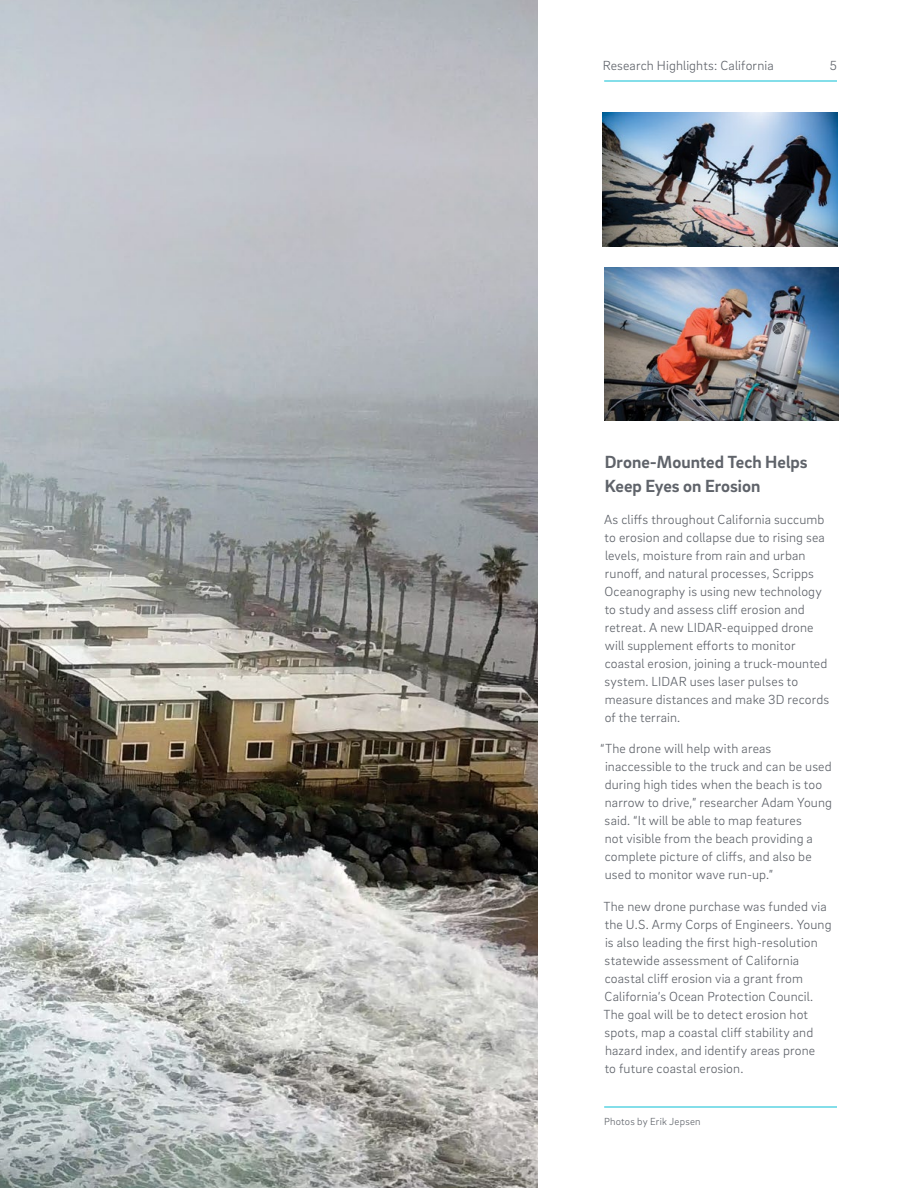
<style>
.page{position:relative;width:918px;height:1188px;background:#fff}
.page>*{position:absolute;margin:0;border:0;box-sizing:border-box;transform-origin:0 0}
.t1{font:700 18px/24px "Brix Sans";color:#5f636a}
.t2{font:300 13.5px/18px "Brix Sans";letter-spacing:.01em;color:#5f636a}
.t3{font:300 10.5px "Brix Sans";letter-spacing:.02em;color:#5f636a}
</style>
<div class="page">
<img style="left:0;top:0;width:538px;height:1188px">
<img style="left:603px;top:112px;width:234px;height:135px">
<img style="left:604px;top:267px;width:235px;height:154px">
<hr style="left:604px;top:81px;width:233px;height:1px;background:#08bed5">
<hr style="left:604px;top:1107px;width:233px;height:1px;background:#08bed5">
<p class="t2" style="left:603px;top:56px;width:172px">Research Highlights: California</p>
<p class="t2" style="left:830px;top:56px;width:9px">5</p>
<h1 class="t1" style="left:605px;top:449px;width:205px">Drone-Mounted Tech Helps<br>Keep Eyes on Erosion</h1>
<p class="t2" style="left:604px;top:510px;width:227px">As cliffs throughout California succumb to erosion and collapse due to rising sea levels, moisture from rain and urban runoff, and natural processes, Scripps Oceanography is using new technology to study and assess cliff erosion and retreat. A new LIDAR-equipped drone will supplement efforts to monitor coastal erosion, joining a truck-mounted system. LIDAR uses laser pulses to measure distances and make 3D records of the terrain.</p>
<p class="t2" style="left:605px;top:739px;width:229px;text-indent:-4px">“The drone will help with areas inaccessible to the truck and can be used during high tides when the beach is too narrow to drive,” researcher Adam Young said. “It will be able to map features<br>not visible from the beach providing a complete picture of cliffs, and also be used to monitor wave run-up.”</p>
<p class="t2" style="left:603px;top:897px;width:230px">The new drone purchase was funded via the U.S. Army Corps of Engineers. Young is also leading the first high-resolution statewide assessment of California coastal cliff erosion via a grant from California’s Ocean Protection Council.<br>The goal will be to detect erosion hot spots, map a coastal cliff stability and hazard index, and identify areas prone<br>to future coastal erosion.</p>
<p class="t3" style="left:604px;top:1115px;width:98px">Photos by Erik Jepsen</p>
</div>
